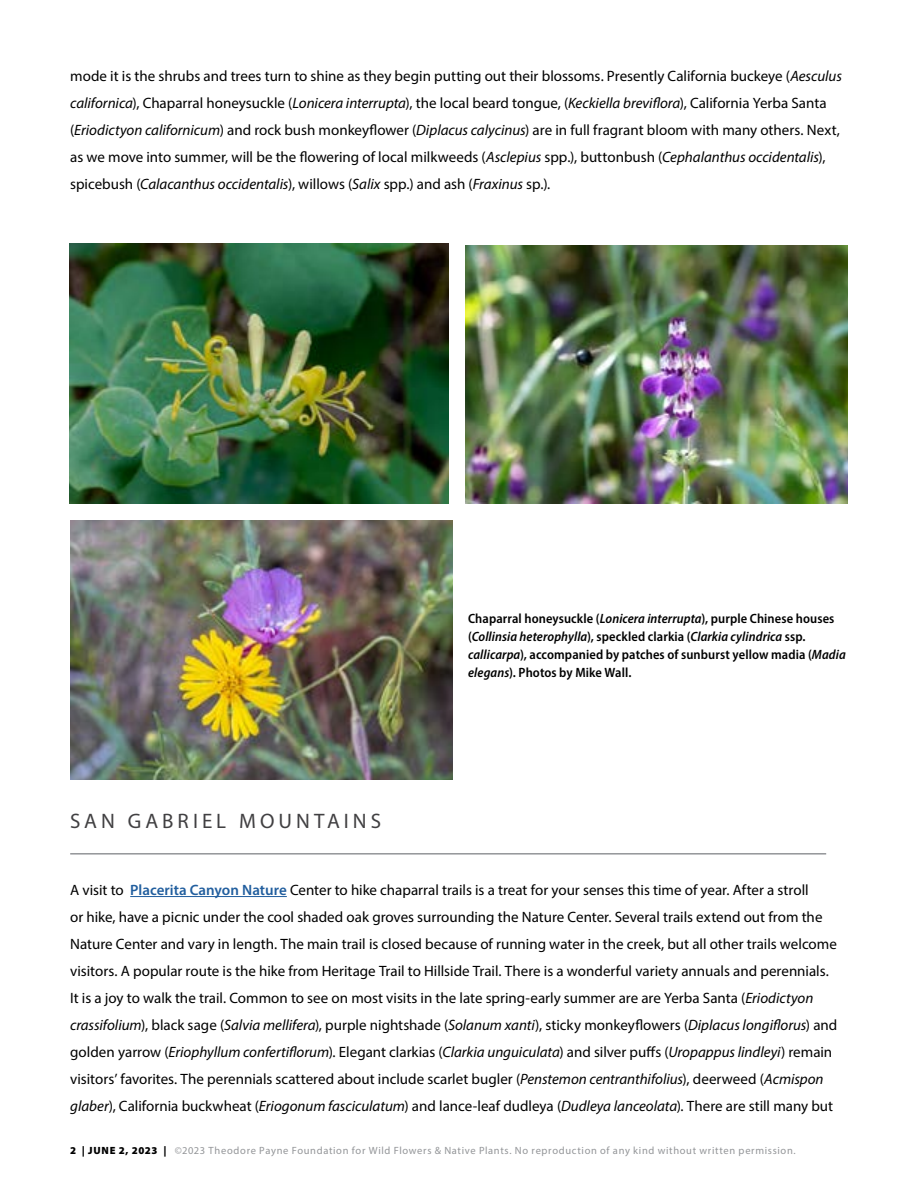
<style>
.page{position:relative;width:918px;height:1188px;background:#fff}
.page>*{position:absolute;margin:0;border:0;box-sizing:border-box;transform-origin:0 0}
.t1{font:21px "Myriad Pro";letter-spacing:.19em;color:#414042}
.t2{font:15px/27px "Myriad Pro";color:#000}
.t3{font:600 semi-condensed 13.5px/18px "Myriad Pro";letter-spacing:.005em;color:#000}
.t4{font:10.5px "Myriad Pro";letter-spacing:.065em;color:#939598}
.s1{font-style:italic}
.s2{font-weight:600;color:#215e9e}
.s3{font-weight:900;color:#000}
</style>
<div class="page">
<hr style="left:130px;top:896px;width:157px;height:1px;background:#215e9e">
<hr style="left:70px;top:853px;width:756px;height:2px;background:#939598">
<img style="left:69px;top:244px;width:380px;height:259px">
<img style="left:465px;top:246px;width:383px;height:257px">
<img style="left:70px;top:520px;width:383px;height:259px">
<p class="t2" style="left:70px;top:63px;width:773px">mode it is the shrubs and trees turn to shine as they begin putting out their blossoms. Presently California buckeye (<span class="s1">Aesculus californica</span>), Chaparral honeysuckle (<span class="s1">Lonicera interrupta</span>), the local beard tongue, (<span class="s1">Keckiella breviflora</span>), California Yerba Santa (<span class="s1">Eriodictyon californicum</span>) and rock bush monkeyflower (<span class="s1">Diplacus calycinus</span>) are in full fragrant bloom with many others. Next, as we move into summer, will be the flowering of local milkweeds (<span class="s1">Asclepius</span> spp.), buttonbush (<span class="s1">Cephalanthus occidentalis</span>), spicebush (<span class="s1">Calacanthus occidentalis</span>), willows (<span class="s1">Salix</span> spp.) and ash (<span class="s1">Fraxinus</span> sp.).</p>
<h1 class="t1" style="left:70px;top:808px;width:312px">SAN GABRIEL MOUNTAINS</h1>
<p class="t3" style="left:468px;top:609px;width:379px">Chaparral honeysuckle (<span class="s1">Lonicera interrupta</span>), purple Chinese houses (<span class="s1">Collinsia heterophylla</span>), speckled clarkia (<span class="s1">Clarkia cylindrica</span> ssp. <span class="s1">callicarpa</span>), accompanied by patches of sunburst yellow madia (<span class="s1">Madia elegans</span>). Photos by Mike Wall.</p>
<p class="t2" style="left:70px;top:876px;width:769px">A visit to <span class="s2">Placerita Canyon Nature</span> Center to hike chaparral trails is a treat for your senses this time of year. After a stroll<br>or hike, have a picnic under the cool shaded oak groves surrounding the Nature Center. Several trails extend out from the Nature Center and vary in length. The main trail is closed because of running water in the creek, but all other trails welcome visitors. A popular route is the hike from Heritage Trail to Hillside Trail. There is a wonderful variety annuals and perennials.<br>It is a joy to walk the trail. Common to see on most visits in the late spring-early summer are are Yerba Santa (<span class="s1">Eriodictyon crassifolium</span>), black sage (<span class="s1">Salvia mellifera</span>), purple nightshade (<span class="s1">Solanum xanti</span>), sticky monkeyflowers (<span class="s1">Diplacus longiflorus</span>) and golden yarrow (<span class="s1">Eriophyllum confertiflorum</span>). Elegant clarkias (<span class="s1">Clarkia unguiculata</span>) and silver puffs (<span class="s1">Uropappus lindleyi</span>) remain visitors’ favorites. The perennials scattered about include scarlet bugler (<span class="s1">Penstemon centranthifolius</span>), deerweed (<span class="s1">Acmispon glaber</span>), California buckwheat (<span class="s1">Eriogonum fasciculatum</span>) and lance-leaf dudleya (<span class="s1">Dudleya lanceolata</span>). There are still many but</p>
<p class="t4" style="left:70px;top:1144px;width:727px"><span class="s3">2 | JUNE 2, 2023 |</span> ©2023 Theodore Payne Foundation for Wild Flowers &amp; Native Plants. No reproduction of any kind without written permission.</p>
</div>
